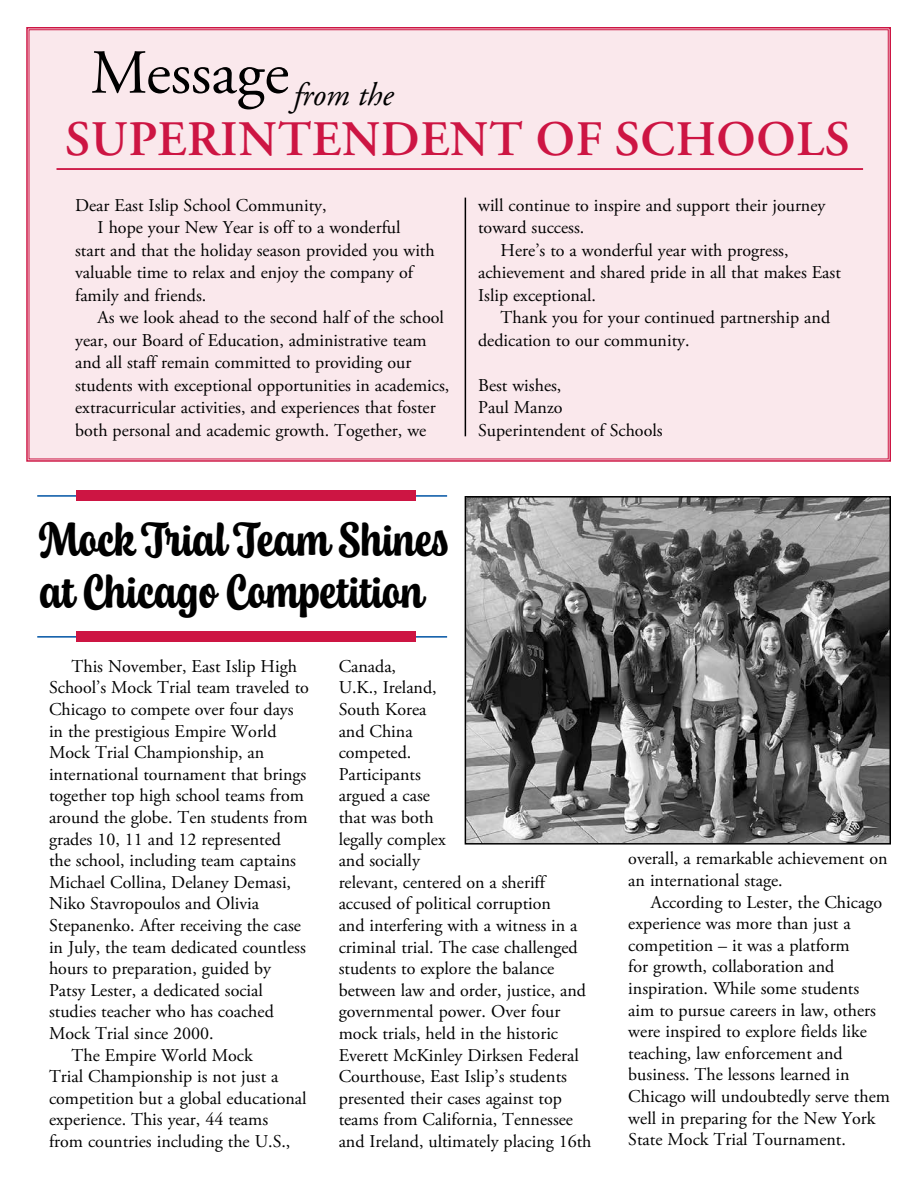
<style>
.page{position:relative;width:918px;height:1188px;background:#fff}
.page>*{position:absolute;margin:0;border:0;box-sizing:border-box;transform-origin:0 0}
.t1{font:62.55px "Adobe Garamond Pro";color:#000}
.t2{font:600 49.5px "Adobe Garamond Pro";letter-spacing:.015em;color:#cd1543}
.t3{font:43.5px/52.2px "Chonky";color:#000}
.t4{font:18px/21.6px "Adobe Garamond Pro";color:#000}
</style>
<div class="page">
<hr style="left:37px;top:495px;width:410px;height:2px;background:#0054a4">
<hr style="left:37px;top:636px;width:410px;height:2px;background:#0054a4">
<div style="left:26px;top:27px;width:865px;height:435px;background:#fae8ec"></div>
<hr style="left:57px;top:168px;width:806px;height:2px;background:#cd1543">
<img style="left:468px;top:499px;width:420px;height:343px">
<div style="left:465px;top:496px;width:426px;height:349px;border:2px solid #000"></div>
<hr style="left:465px;top:198px;width:1px;height:238px;background:#000">
<div style="left:76px;top:491px;width:340px;height:10px;background:#cd1543"></div>
<div style="left:76px;top:632px;width:340px;height:10px;background:#cd1543"></div>
<h1 class="t1" style="left:91px;top:35px;width:304px">Message<sub>from</sub> <sub>the</sub></h1>
<h2 class="t2" style="left:65px;top:111px;width:786px">SUPERINTENDENT OF SCHOOLS</h2>
<p class="t4" style="left:75px;top:195px;width:253px">Dear East Islip School Community,</p>
<p class="t4" style="left:98px;top:217px;width:304px">I hope your New Year is off to a wonderful</p>
<p class="t4" style="left:75px;top:240px;width:361px">start and that the holiday season provided you with</p>
<p class="t4" style="left:75px;top:262px;width:339px">valuable time to relax and enjoy the company of</p>
<p class="t4" style="left:75px;top:285px;width:133px">family and friends.</p>
<p class="t4" style="left:98px;top:307px;width:348px">As we look ahead to the second half of the school</p>
<p class="t4" style="left:75px;top:330px;width:353px">year, our Board of Education, administrative team</p>
<p class="t4" style="left:75px;top:352px;width:338px">and all staff remain committed to providing our</p>
<p class="t4" style="left:75px;top:375px;width:376px">students with exceptional opportunities in academics,</p>
<p class="t4" style="left:75px;top:397px;width:362px">extracurricular activities, and experiences that foster</p>
<p class="t4" style="left:75px;top:420px;width:353px">both personal and academic growth. Together, we</p>
<p class="t4" style="left:478px;top:195px;width:349px">will continue to inspire and support their journey</p>
<p class="t4" style="left:478px;top:217px;width:108px">toward success.</p>
<p class="t4" style="left:501px;top:240px;width:289px">Here’s to a wonderful year with progress,</p>
<p class="t4" style="left:478px;top:262px;width:364px">achievement and shared pride in all that makes East</p>
<p class="t4" style="left:478px;top:285px;width:119px">Islip exceptional.</p>
<p class="t4" style="left:501px;top:307px;width:331px">Thank you for your continued partnership and</p>
<p class="t4" style="left:478px;top:330px;width:213px">dedication to our community.</p>
<p class="t4" style="left:478px;top:374px;width:186px;line-height:22.5px">Best wishes,<br>Paul Manzo<br>Superintendent of Schools</p>
<h3 class="t3" style="left:41px;top:517px;width:411px">Mock Trial Team Shines at Chicago Competition</h3>
<p class="t4" style="left:72px;top:656px;width:227px">This November, East Islip High</p>
<p class="t4" style="left:49px;top:678px;width:262px">School’s Mock Trial team traveled to</p>
<p class="t4" style="left:49px;top:699px;width:246px">Chicago to compete over four days</p>
<p class="t4" style="left:49px;top:721px;width:229px">in the prestigious Empire World</p>
<p class="t4" style="left:49px;top:742px;width:217px">Mock Trial Championship, an</p>
<p class="t4" style="left:49px;top:764px;width:259px">international tournament that brings</p>
<p class="t4" style="left:49px;top:786px;width:256px">together top high school teams from</p>
<p class="t4" style="left:49px;top:807px;width:260px">around the globe. Ten students from</p>
<p class="t4" style="left:49px;top:829px;width:234px">grades 10, 11 and 12 represented</p>
<p class="t4" style="left:49px;top:850px;width:249px">the school, including team captains</p>
<p class="t4" style="left:49px;top:872px;width:244px">Michael Collina, Delaney Demasi,</p>
<p class="t4" style="left:49px;top:894px;width:212px">Niko Stavropoulos and Olivia</p>
<p class="t4" style="left:49px;top:915px;width:253px">Stepanenko. After receiving the case</p>
<p class="t4" style="left:49px;top:937px;width:258px">in July, the team dedicated countless</p>
<p class="t4" style="left:49px;top:958px;width:224px">hours to preparation, guided by</p>
<p class="t4" style="left:49px;top:980px;width:215px">Patsy Lester, a dedicated social</p>
<p class="t4" style="left:49px;top:1002px;width:226px">studies teacher who has coached</p>
<p class="t4" style="left:49px;top:1023px;width:166px">Mock Trial since 2000.</p>
<p class="t4" style="left:72px;top:1045px;width:183px">The Empire World Mock</p>
<p class="t4" style="left:49px;top:1066px;width:231px">Trial Championship is not just a</p>
<p class="t4" style="left:49px;top:1088px;width:259px">competition but a global educational</p>
<p class="t4" style="left:49px;top:1110px;width:221px">experience. This year, 44 teams</p>
<p class="t4" style="left:49px;top:1131px;width:243px">from countries including the U.S.,</p>
<p class="t4" style="left:339px;top:656px;width:254px">Canada,<br>U.K., Ireland,<br>South Korea<br>and China<br>competed.<br>Participants<br>argued a case<br>that was both<br>legally complex<br>and socially<br>relevant, centered on a sheriff accused of political corruption<br>and interfering with a witness in a criminal trial. The case challenged students to explore the balance between law and order, justice, and governmental power. Over four mock trials, held in the historic<br>Everett McKinley Dirksen Federal<br>Courthouse, East Islip’s students presented their cases against top teams from California, Tennessee and Ireland, ultimately placing 16th</p>
<p class="t4" style="left:628px;top:848px;width:261px">overall, a remarkable achievement on an international stage.</p>
<p class="t4" style="left:628px;top:892px;width:263px;text-indent:22px">According to Lester, the Chicago experience was more than just a competition – it was a platform<br>for growth, collaboration and inspiration. While some students<br>aim to pursue careers in law, others were inspired to explore fields like teaching, law enforcement and business. The lessons learned in<br>Chicago will undoubtedly serve them well in preparing for the New York<br>State Mock Trial Tournament.</p>
</div>
